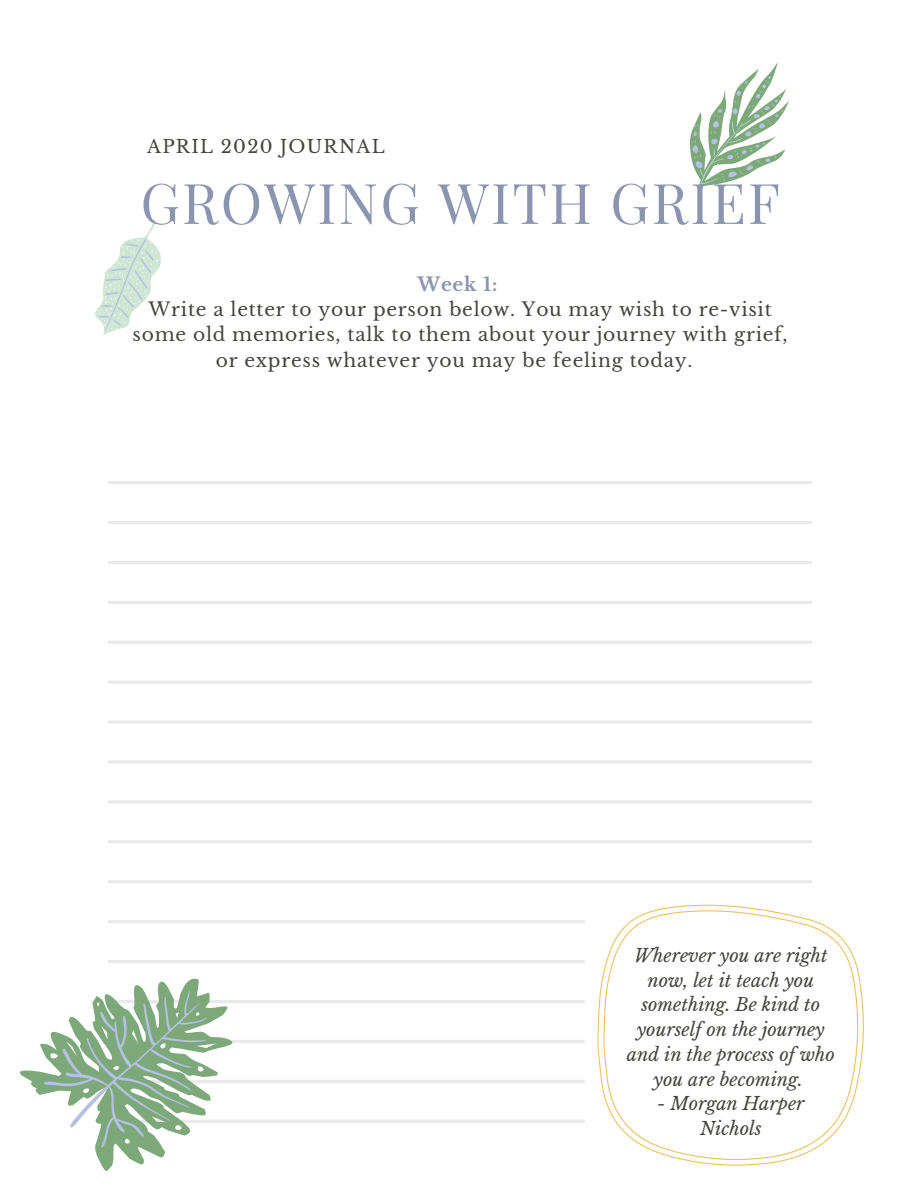
<style>
.page{position:relative;width:918px;height:1188px;background:#fff}
.page>*{position:absolute;margin:0;border:0;box-sizing:border-box;transform-origin:0 0}
.t1{font:56.1px "Playfair Display";letter-spacing:.04em;color:#8b95b0}
.t2{font:18.6px "Libre Baskerville";letter-spacing:.04em;color:#444440}
.t3{font:700 18.6px "Libre Baskerville";color:#8b95b0}
.t4{font:italic 18px/24.8px "Libre Baskerville";color:#444440;text-align:center}
.t5{font:18px "Libre Baskerville";letter-spacing:.07em;color:#444440}
</style>
<div class="page">
<svg style="left:597px;top:905px;width:267px;height:261px"></svg>
<svg style="left:689px;top:62px;width:100px;height:124px"></svg>
<svg style="left:20px;top:979px;width:212px;height:192px"></svg>
<svg style="left:95px;top:220px;width:66px;height:116px"></svg>
<p class="t5" style="left:147px;top:136px;width:239px">APRIL 2020 JOURNAL</p>
<h1 class="t1" style="left:140px;top:163px;width:641px">GROWING WITH GRIEF</h1>
<p class="t3" style="left:417px;top:273px;width:81px">Week 1:</p>
<p class="t2" style="left:149px;top:298px;width:625px">Write a letter to your person below. You may wish to re-visit</p>
<p class="t2" style="left:133px;top:323px;width:657px">some old memories, talk to them about your journey with grief,</p>
<p class="t2" style="left:216px;top:349px;width:478px">or express whatever you may be feeling today.</p>
<p class="t4" style="left:627px;top:943px;width:209px">Wherever you are right now, let it teach you something. Be kind to yourself on the journey and in the process of who you are becoming.</p>
<p class="t4" style="left:657px;top:1092px;width:149px">- Morgan Harper<br>Nichols</p>
</div>
